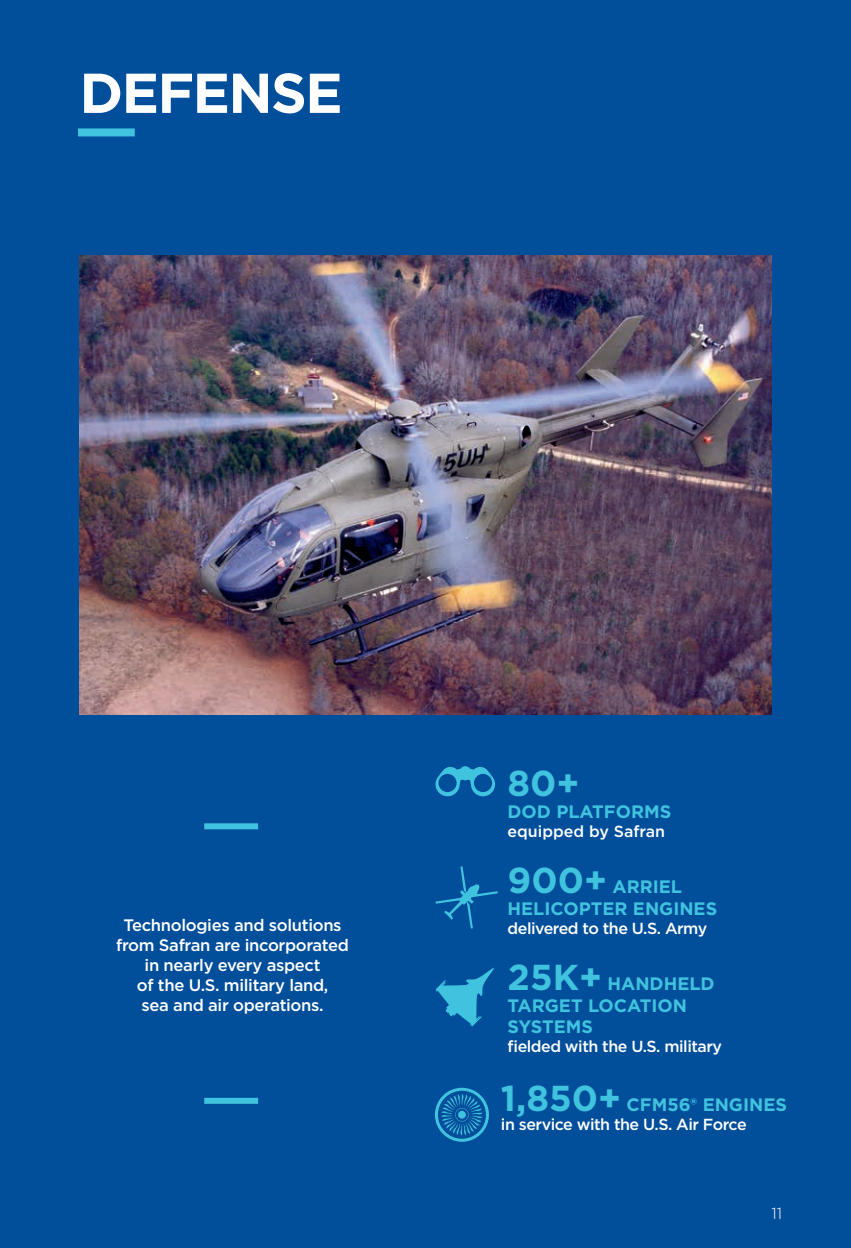
<style>
.page{position:relative;width:851px;height:1248px;background:#fff}
.page>*{position:absolute;margin:0;border:0;box-sizing:border-box;transform-origin:0 0}
.t1{font:700 56px "Gotham";letter-spacing:-.03em;color:#fff}
.t2{font:700 36px "Gotham";color:#40c3de}
.t3{font:700 18px/21.6px "Gotham";color:#40c3de}
.t4{font:500 16.6px/20px "Gotham";letter-spacing:-.02em;color:#fff;text-align:center}
.t5{font:500 16px "Gotham";letter-spacing:-.03em;color:#fff}
.t6{font:500 16px "Gotham";color:#fff}
.t7{font:300 16px "Gotham";color:#fff}
.s1{font-size:36px}
</style>
<div class="page">
<div style="left:0;top:0;width:850px;height:1247px;background:#014e9b"></div>
<div style="left:204px;top:823px;width:54px;height:6px;background:#40c3de"></div>
<div style="left:204px;top:1097px;width:54px;height:6px;background:#40c3de"></div>
<svg style="left:435px;top:766px;width:60px;height:30px"></svg>
<svg style="left:435px;top:866px;width:63px;height:62px"></svg>
<svg style="left:435px;top:967px;width:59px;height:59px"></svg>
<div style="left:78px;top:128px;width:57px;height:8px;background:#40c3de"></div>
<img style="left:79px;top:255px;width:692px;height:459px">
<svg style="left:435px;top:1087px;width:54px;height:54px"></svg>
<h1 class="t1" style="left:79px;top:56px;width:265px">DEFENSE</h1>
<p class="t4" style="left:116px;top:914px;width:234px">Technologies and solutions from Safran are incorporated in nearly every aspect<br>of the U.S. military land,<br>sea and air operations.</p>
<h2 class="t2" style="left:507px;top:759px;width:74px">80+</h2>
<p class="t3" style="left:507px;top:800px;width:165px">DOD PLATFORMS</p>
<p class="t6" style="left:507px;top:821px;width:159px">equipped by Safran</p>
<p class="t3" style="left:507px;top:875px;width:211px"><span class="s1">900+</span> ARRIEL<br>HELICOPTER ENGINES</p>
<p class="t5" style="left:507px;top:917px;width:201px">delivered to the U.S. Army</p>
<p class="t3" style="left:507px;top:972px;width:208px"><span class="s1">25K+</span> HANDHELD<br>TARGET LOCATION<br>SYSTEMS</p>
<p class="t5" style="left:507px;top:1036px;width:216px">fielded with the U.S. military</p>
<p class="t3" style="left:501px;top:1093px;width:287px"><span class="s1">1,850+</span> CFM56® ENGINES</p>
<p class="t5" style="left:501px;top:1113px;width:247px">in service with the U.S. Air Force</p>
<p class="t7" style="left:771px;top:1203px;width:12px">11</p>
</div>
